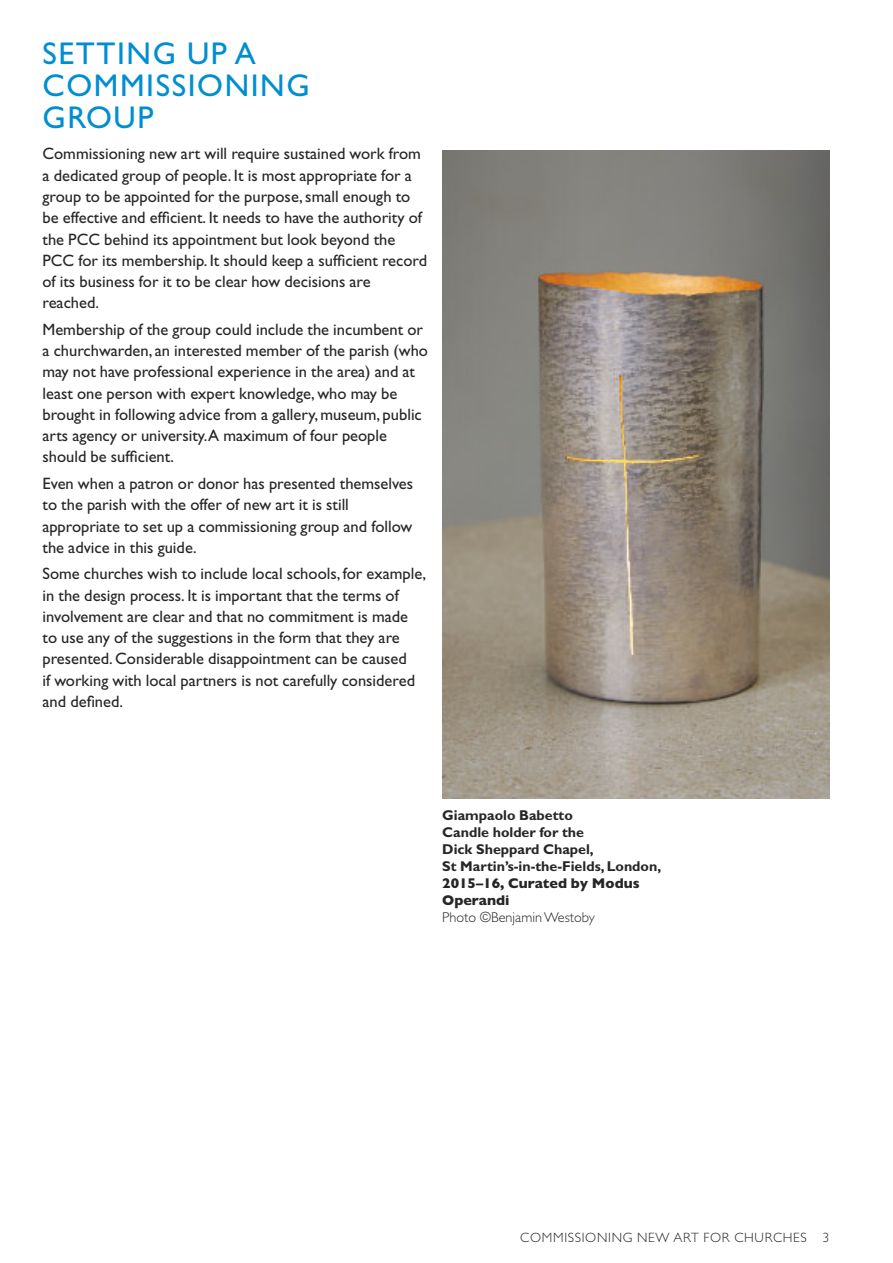
<style>
.page{position:relative;width:893px;height:1263px;background:#fff}
.page>*{position:absolute;margin:0;border:0;box-sizing:border-box;transform-origin:0 0}
.t1{font:31.5px/32px "Gill Alt One";letter-spacing:.05em;color:#008ed1}
.t2{font:16.5px/21.3px "Gill Alt One";color:#272526}
.t3{font:700 14.25px/17px "Gill Alt One";color:#272526}
.t4{font:700 14.25px/17px "Gill Sans";color:#272526}
.t5{font:300 14.25px "Gill Alt One";color:#272526}
.t6{font:300 13.5px "Gill Alt One";letter-spacing:.05em;color:#272526}
</style>
<div class="page">
<img style="left:442px;top:150px;width:387px;height:648px">
<h1 class="t1" style="left:43px;top:40px;width:269px">SETTING UP A<br>COMMISSIONING<br>GROUP</h1>
<p class="t2" style="left:43px;top:145px;width:386px">Commissioning new art will require sustained work from a dedicated group of people. It is most appropriate for a group to be appointed for the purpose,small enough to be effective and efficient. It needs to have the authority of the PCC behind its appointment but look beyond the PCC for its membership. It should keep a sufficient record of its business for it to be clear how decisions are reached.</p>
<p class="t2" style="left:43px;top:320px;width:387px">Membership of the group could include the incumbent or a churchwarden, an interested member of the parish (who may not have professional experience in the area) and at least one person with expert knowledge, who may be brought in following advice from a gallery,museum, public arts agency or university.A maximum of four people should be sufficient.</p>
<p class="t2" style="left:43px;top:474px;width:372px">Even when a patron or donor has presented themselves to the parish with the offer of new art it is still appropriate to set up a commissioning group and follow the advice in this guide.</p>
<p class="t2" style="left:43px;top:565px;width:385px">Some churches wish to include local schools, for example, in the design process. It is important that the terms of involvement are clear and that no commitment is made to use any of the suggestions in the form that they are presented. Considerable disappointment can be caused<br>if working with local partners is not carefully considered and defined.</p>
<p class="t3" style="left:442px;top:807px;width:220px">Giampaolo Babetto<br>Candle holder for the<br>Dick Sheppard Chapel,<br>St Martin’s-in-the-Fields,London,</p>
<p class="t4" style="left:442px;top:874px;width:199px">2015–16, Curated by Modus<br>Operandi</p>
<p class="t5" style="left:442px;top:911px;width:154px">Photo ©BenjaminWestoby</p>
<p class="t6" style="left:520px;top:1232px;width:310px">COMMISSIONING NEW ART FOR CHURCHES 3</p>
</div>
